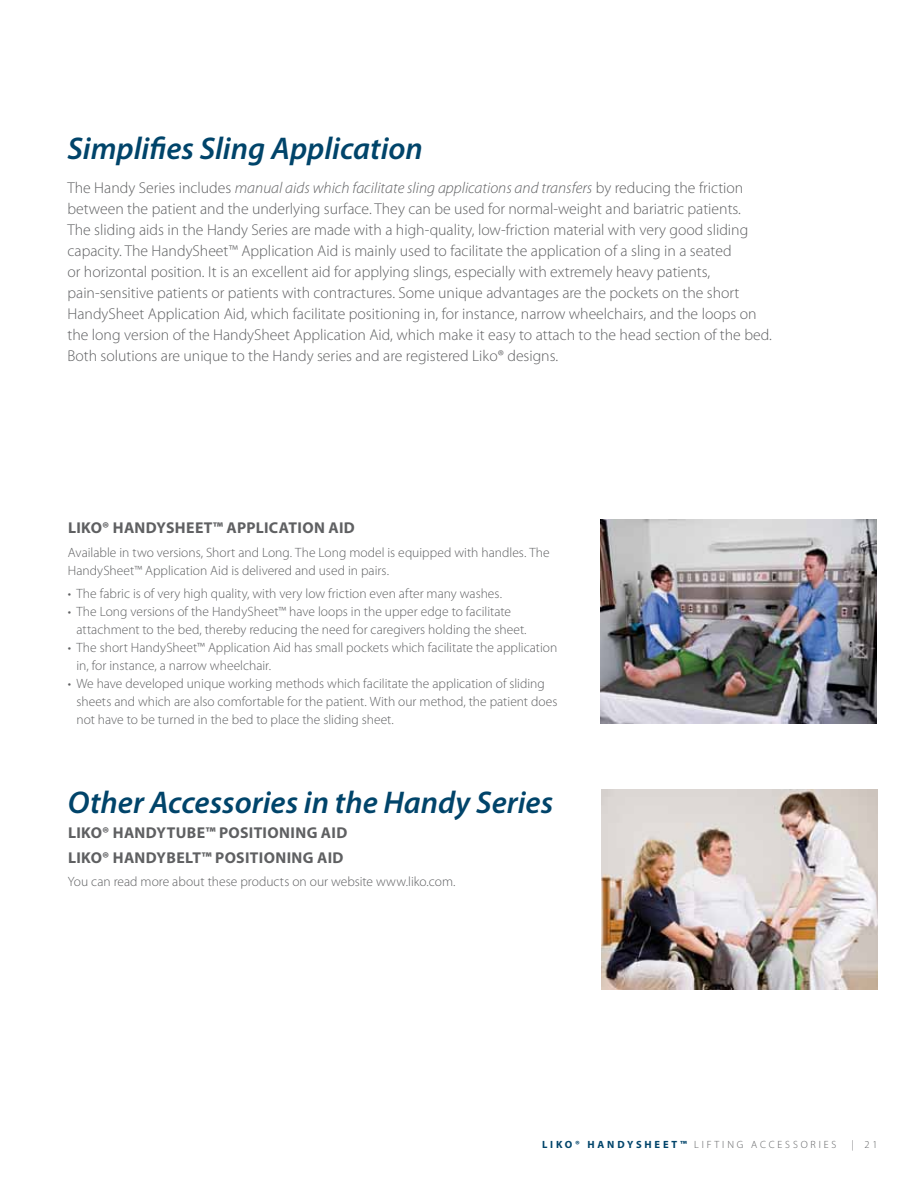
<style>
.page{position:relative;width:918px;height:1188px;background:#fff}
.page>*{position:absolute;margin:0;border:0;box-sizing:border-box;transform-origin:0 0}
.t1{font:italic 600 31.5px "Myriad Pro";color:#00446a}
.t2{font:300 15.75px/21px "Myriad Pro";color:#5f6062}
.t3{font:700 15.75px/24.8px "Myriad Pro";letter-spacing:.025em;color:#5f6062}
.t4{font:300 13.5px/18px "Myriad Pro";color:#5f6062}
.t5{font:700 10.5px "Myriad Pro";letter-spacing:.27em;color:#00446a}
.t6{font:300 10.5px "Myriad Pro";color:#5f6062}
.s1{font-style:italic}
.s2{font-weight:300;color:#5f6062}
</style>
<div class="page">
<img style="left:601px;top:520px;width:276px;height:204px">
<img style="left:602px;top:790px;width:276px;height:199px">
<h1 class="t1" style="left:68px;top:131px;width:357px">Simplifies Sling Application</h1>
<p class="t2" style="left:68px;top:178px;width:706px">The Handy Series includes <span class="s1">manual aids which facilitate sling applications and transfers</span> by reducing the friction between the patient and the underlying surface. They can be used for normal-weight and bariatric patients.<br>The sliding aids in the Handy Series are made with a high-quality, low-friction material with very good sliding capacity. The HandySheet™ Application Aid is mainly used to facilitate the application of a sling in a seated<br>or horizontal position. It is an excellent aid for applying slings, especially with extremely heavy patients, pain-sensitive patients or patients with contractures. Some unique advantages are the pockets on the short HandySheet Application Aid, which facilitate positioning in, for instance, narrow wheelchairs, and the loops on the long version of the HandySheet Application Aid, which make it easy to attach to the head section of the bed.<br>Both solutions are unique to the Handy series and are registered Liko® designs.</p>
<p class="t3" style="left:68px;top:516px;width:288px">LI KO® HANDYSHEET™ APPLICATION AID</p>
<p class="t4" style="left:68px;top:543px;width:483px">Available in two versions, Short and Long. The Long model is equipped with handles. The<br>HandySheet™ Application Aid is delivered and used in pairs.</p>
<p class="t4" style="left:68px;top:585px;width:436px">• The fabric is of very high quality, with very low friction even after many washes.</p>
<p class="t4" style="left:76px;top:603px;width:452px;text-indent:-9px">• The Long versions of the HandySheet™ have loops in the upper edge to facilitate attachment to the bed, thereby reducing the need for caregivers holding the sheet.</p>
<p class="t4" style="left:76px;top:639px;width:482px;text-indent:-9px">• The short HandySheet™ Application Aid has small pockets which facilitate the application in, for instance, a narrow wheelchair.</p>
<p class="t4" style="left:76px;top:675px;width:483px;text-indent:-9px">• We have developed unique working methods which facilitate the application of sliding sheets and which are also comfortable for the patient. With our method, the patient does not have to be turned in the bed to place the sliding sheet.</p>
<h1 class="t1" style="left:68px;top:786px;width:487px">Other Accessories in the Handy Series</h1>
<p class="t3" style="left:68px;top:821px;width:281px">LI KO® HANDYTUBE™ POSITIONING AID<br>LI KO® HANDYBELT™ POSITIONING AID</p>
<p class="t4" style="left:68px;top:873px;width:389px">You can read more about these products on our website www.liko.com.</p>
<p class="t5" style="left:542px;top:1138px;width:252px">LI KO® HA NDYS HEET™ <span class="s2">Lift ing Accessor</span></p>
<p class="t6" style="left:819px;top:1138px;width:18px">ies</p>
<p class="t6" style="left:852px;top:1138px;width:27px">| 21</p>
</div>
